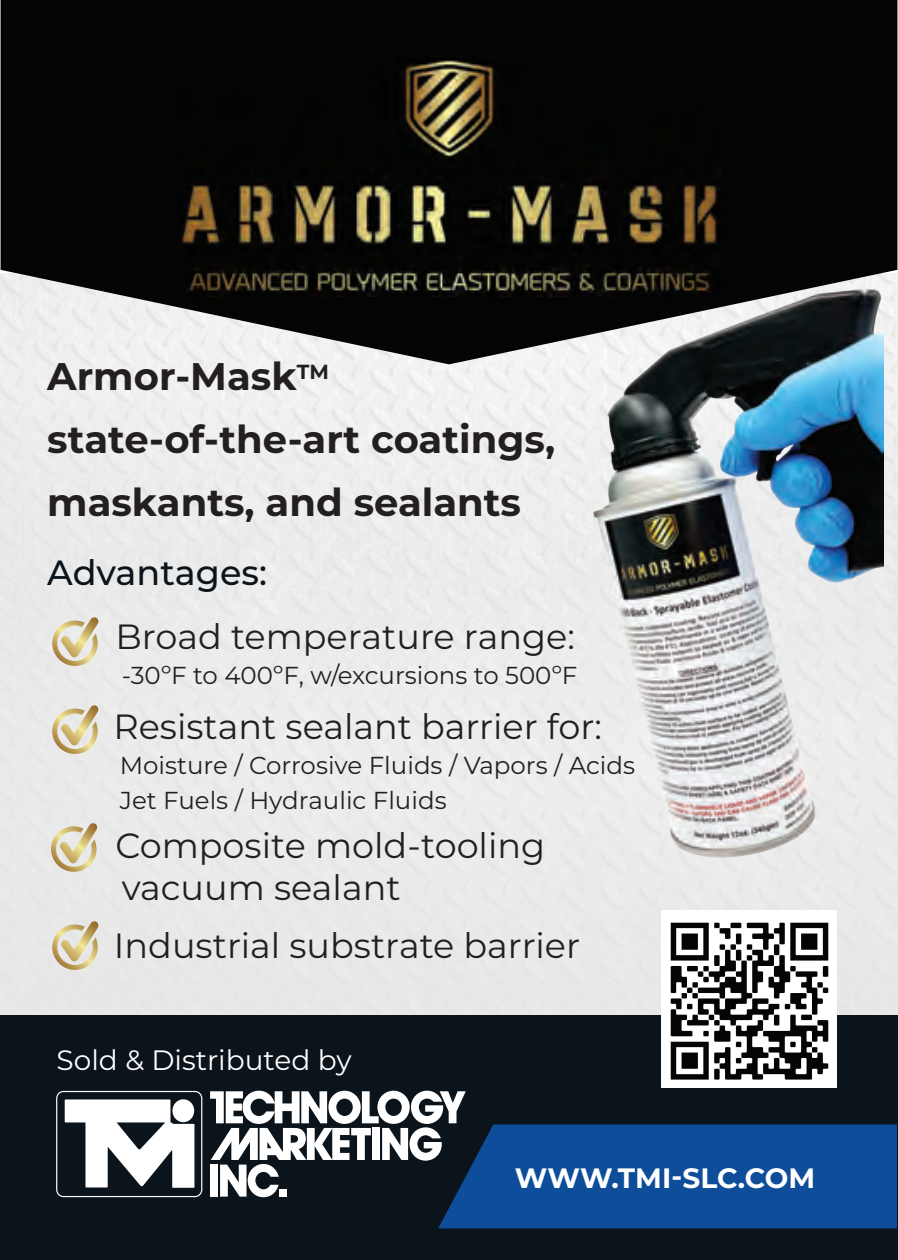
<style>
.page{position:relative;width:898px;height:1260px;background:#fff}
.page>*{position:absolute;margin:0;border:0;box-sizing:border-box;transform-origin:0 0}
.t1{font:700 38.5px/63px "Montserrat";color:#231f20}
.t2{font:35px/42px "Montserrat";color:#231f20}
.t3{font:500 35px "Montserrat";color:#0b131b}
.t4{font:28px "Montserrat";color:#fff}
.t5{font:700 28px "Montserrat";color:#fff}
.t6{font:24.5px/35px "Montserrat";color:#231f20}
</style>
<div class="page">
<div style="left:0;top:271px;width:897px;height:784px;background:#ebebeb"></div>
<div style="left:0;top:1015px;width:897px;height:245px;background:#0b131b"></div>
<svg style="left:1px;top:0;width:896px;height:364px;background:#252624"></svg>
<img style="left:177px;top:57px;width:543px;height:240px">
<div style="left:438px;top:1125px;width:458px;height:104px;background:#0d4d9a"></div>
<svg style="left:52px;top:617px;width:47px;height:49px"></svg>
<svg style="left:52px;top:705px;width:47px;height:49px"></svg>
<svg style="left:52px;top:921px;width:47px;height:49px"></svg>
<svg style="left:56px;top:1091px;width:146px;height:106px"></svg>
<svg style="left:210px;top:1091px;width:255px;height:106px"></svg>
<div style="left:661px;top:911px;width:175px;height:177px;background:#fff"></div>
<img style="left:670px;top:922px;width:159px;height:158px">
<img style="left:578px;top:247px;width:305px;height:611px">
<svg style="left:51px;top:823px;width:47px;height:49px"></svg>
<p class="t1" style="left:47px;top:343px;width:509px">Armor-Mask<sup>TM </sup>state-of-the-art coatings, maskants, and sealants</p>
<p class="t3" style="left:47px;top:548px;width:221px">Advantages:</p>
<p class="t2" style="left:115px;top:614px;width:460px">Broad temperature range:</p>
<p class="t6" style="left:122px;top:657px;width:457px">-30ºF to 400ºF, w/excursions to 500ºF</p>
<p class="t2" style="left:113px;top:704px;width:490px">Resistant sealant barrier for:</p>
<p class="t6" style="left:120px;top:747px;width:516px">Moisture / Corrosive Fluids / Vapors / Acids<br>Jet Fuels / Hydraulic Fluids</p>
<p class="t2" style="left:115px;top:823px;width:431px">Composite mold-tooling vacuum sealant</p>
<p class="t2" style="left:114px;top:923px;width:467px">Industrial substrate barrier</p>
<p class="t4" style="left:57px;top:1040px;width:296px">Sold &amp; Distributed by</p>
<p class="t5" style="left:514px;top:1158px;width:302px">WWW.TMI-SLC.COM</p>
</div>
